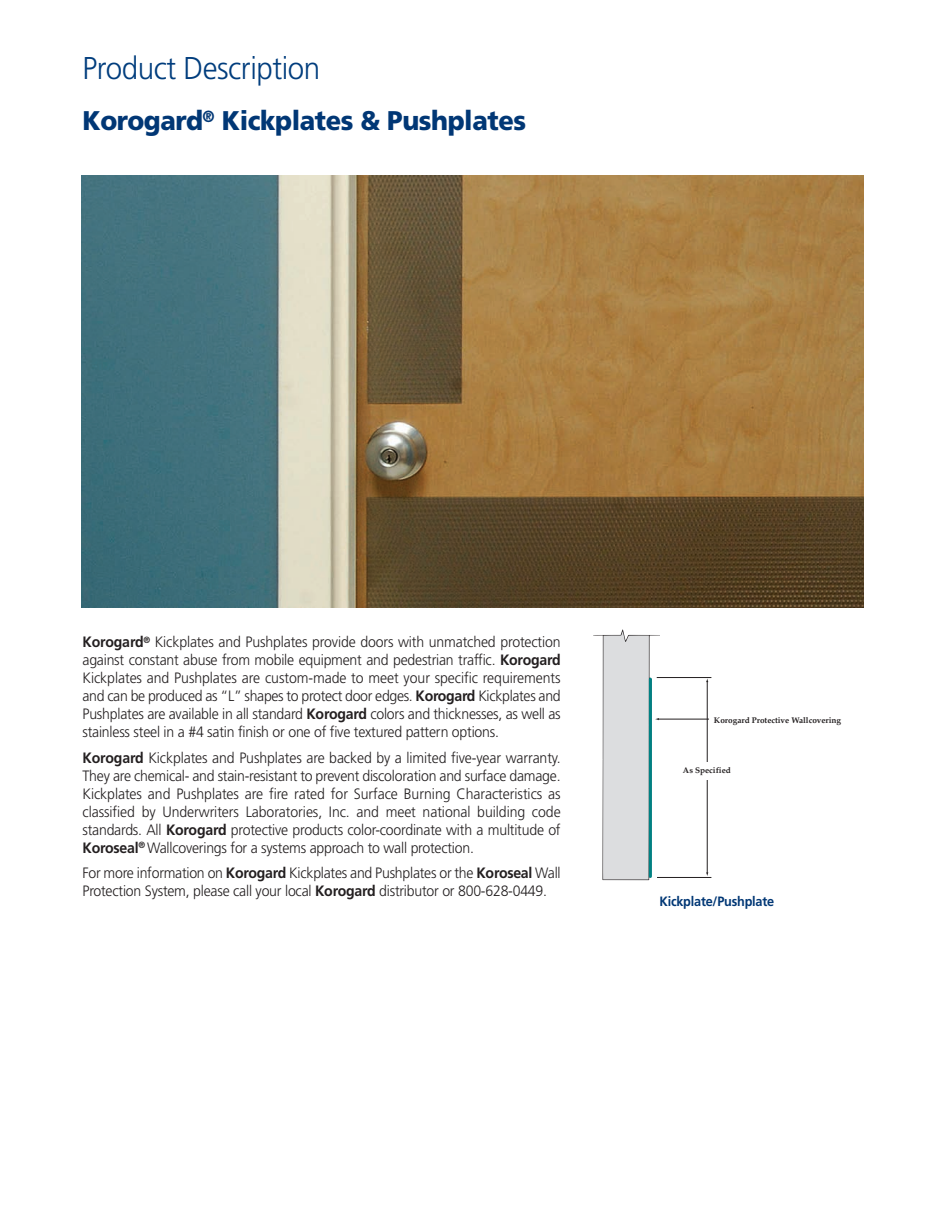
<style>
.page{position:relative;width:945px;height:1215px;background:#fff}
.page>*{position:absolute;margin:0;border:0;box-sizing:border-box;transform-origin:0 0}
.t1{font:300 31.5px "Frutiger";letter-spacing:-.015em;color:#013d7d;scale:.94 1}
.t2{font:900 27px "Frutiger";letter-spacing:-.015em;color:#013775;scale:.94 1}
.t3{font:300 15px/18px "Frutiger";letter-spacing:-.015em;color:#231f20;text-align:justify;scale:.94 1}
.t4{font:700 13.5px "Frutiger";letter-spacing:-.015em;color:#013775;scale:.94 1}
.t5{font:700 8.25px "Palatino";color:#231f20}
.s1{font-weight:700}
</style>
<div class="page">
<img style="left:81px;top:176px;width:783px;height:432px">
<hr style="left:657px;top:677px;width:54px;height:1px;background:#231f20">
<hr style="left:657px;top:877px;width:54px;height:1px;background:#231f20">
<hr style="left:707px;top:681px;width:1px;height:192px;background:#231f20">
<hr style="left:658px;top:719px;width:51px;height:1px;background:#231f20">
<svg style="left:593px;top:630px;width:67px;height:250px"></svg>
<div style="left:703px;top:762px;width:8px;height:18px;background:#fff"></div>
<hr style="left:649px;top:679px;width:3px;height:198px;background:#008183">
<h1 class="t1" style="left:82px;top:56px;width:255px">Product Description</h1>
<h2 class="t2" style="left:82px;top:110px;width:473px">Korogard<sup>®</sup> Kickplates &amp; Pushplates</h2>
<p class="t3" style="left:82px;top:634px;width:510px"><span class="s1">Korogard</span><sup>®</sup> Kickplates and Pushplates provide doors with unmatched protection against constant abuse from mobile equipment and pedestrian traffic. <span class="s1">Korogard </span>Kickplates and Pushplates are custom-made to meet your specific requirements and can be produced as “L” shapes to protect door edges. <span class="s1">Korogard</span> Kickplates and Pushplates are available in all standard <span class="s1">Korogard</span> colors and thicknesses, as well as stainless steel in a #4 satin finish or one of five textured pattern options.</p>
<p class="t3" style="left:82px;top:750px;width:510px"><span class="s1">Korogard</span> Kickplates and Pushplates are backed by a limited five-year warranty.<br>They are chemical- and stain-resistant to prevent discoloration and surface damage.<br>Kickplates and Pushplates are fire rated for Surface Burning Characteristics as classified by Underwriters Laboratories, Inc. and meet national building code standards. All <span class="s1">Korogard</span> protective products color-coordinate with a multitude of <span class="s1">Koroseal</span><sup>®</sup> Wallcoverings for a systems approach to wall protection.</p>
<p class="t3" style="left:83px;top:865px;width:510px">For more information on <span class="s1">Korogard</span> Kickplates and Pushplates or the <span class="s1">Koroseal</span> Wall<br>Protection System, please call your local <span class="s1">Korogard</span> distributor or 800-628-0449.</p>
<p class="t5" style="left:714px;top:713px;width:129px">Korogard Protective Wallcovering</p>
<p class="t5" style="left:683px;top:763px;width:49px">As Specified</p>
<p class="t4" style="left:659px;top:896px;width:124px">Kickplate/Pushplate</p>
</div>
